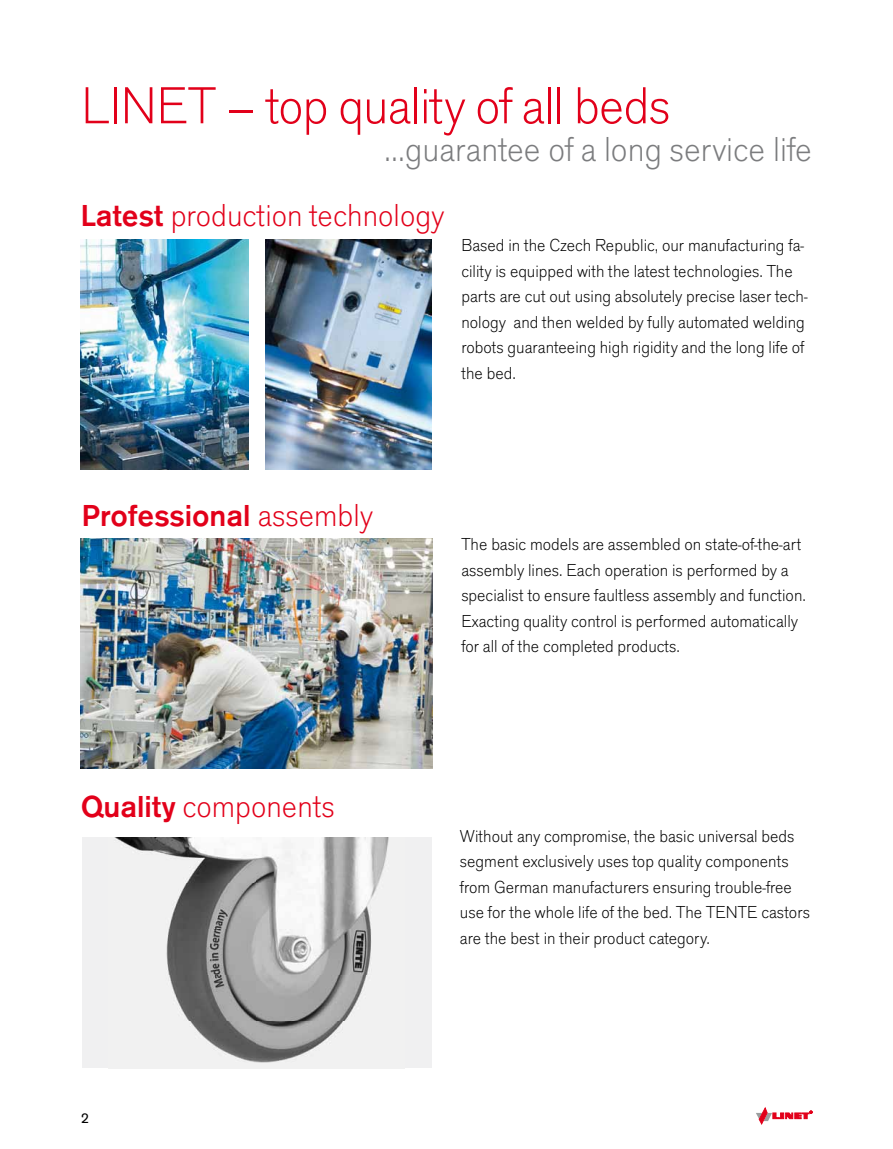
<style>
.page{position:relative;width:893px;height:1149px;background:#fff}
.page>*{position:absolute;margin:0;border:0;box-sizing:border-box;transform-origin:0 0}
.t1{font:300 54px "Accius TOT";letter-spacing:-.015em;color:#e2001a}
.t2{font:300 36px "Accius TOT";color:#7b7c7e}
.t3{font:300 33px "Accius TOT";color:#e2001a}
.t4{font:500 31.5px "Accius TOT";color:#e2001a}
.t5{font:300 18px/25.5px "Accius TOT";color:#000}
.t6{font:15px "Accius TOT";color:#000}
.s1{font-weight:500;font-size:31.5px}
.s2{font-weight:300;font-size:33px}
</style>
<div class="page">
<img style="left:265px;top:239px;width:167px;height:230px">
<img style="left:81px;top:538px;width:351px;height:230px">
<div style="left:82px;top:837px;width:350px;height:230px;background:#f0f0f1"></div>
<img style="left:114px;top:837px;width:275px;height:226px">
<svg style="left:756px;top:1107px;width:56px;height:16px"></svg>
<img style="left:81px;top:239px;width:167px;height:230px">
<h1 class="t1" style="left:81px;top:76px;width:591px">LINET – top quality of all beds</h1>
<h2 class="t2" style="left:384px;top:129px;width:429px">…guarantee of a long service life</h2>
<h3 class="t3" style="left:81px;top:197px;width:365px"><span class="s1">Latest</span> production technology</h3>
<p class="t5" style="left:461px;top:232px;width:348px">Based in the Czech Republic, our manufacturing fa&shy;cility is equipped with the latest technologies. The parts are cut out using absolutely precise laser tech&shy;nology and then welded by fully automated welding robots guaranteeing high rigidity and the long life of the bed.</p>
<h3 class="t4" style="left:82px;top:497px;width:293px">Professional <span class="s2">assembly</span></h3>
<p class="t5" style="left:461px;top:531px;width:346px">The basic models are assembled on state-of-the-art assembly lines. Each operation is performed by a specialist to ensure faultless assembly and function.<br>Exacting quality control is performed automatically for all of the completed products.</p>
<h3 class="t3" style="left:81px;top:787px;width:256px"><span class="s1">Quality</span> components</h3>
<p class="t5" style="left:460px;top:823px;width:352px">Without any compromise, the basic universal beds segment exclusively uses top quality components from German manufacturers ensuring trouble-free use for the whole life of the bed. The TENTE castors are the best in their product category.</p>
<p class="t6" style="left:81px;top:1109px;width:10px">2</p>
</div>
